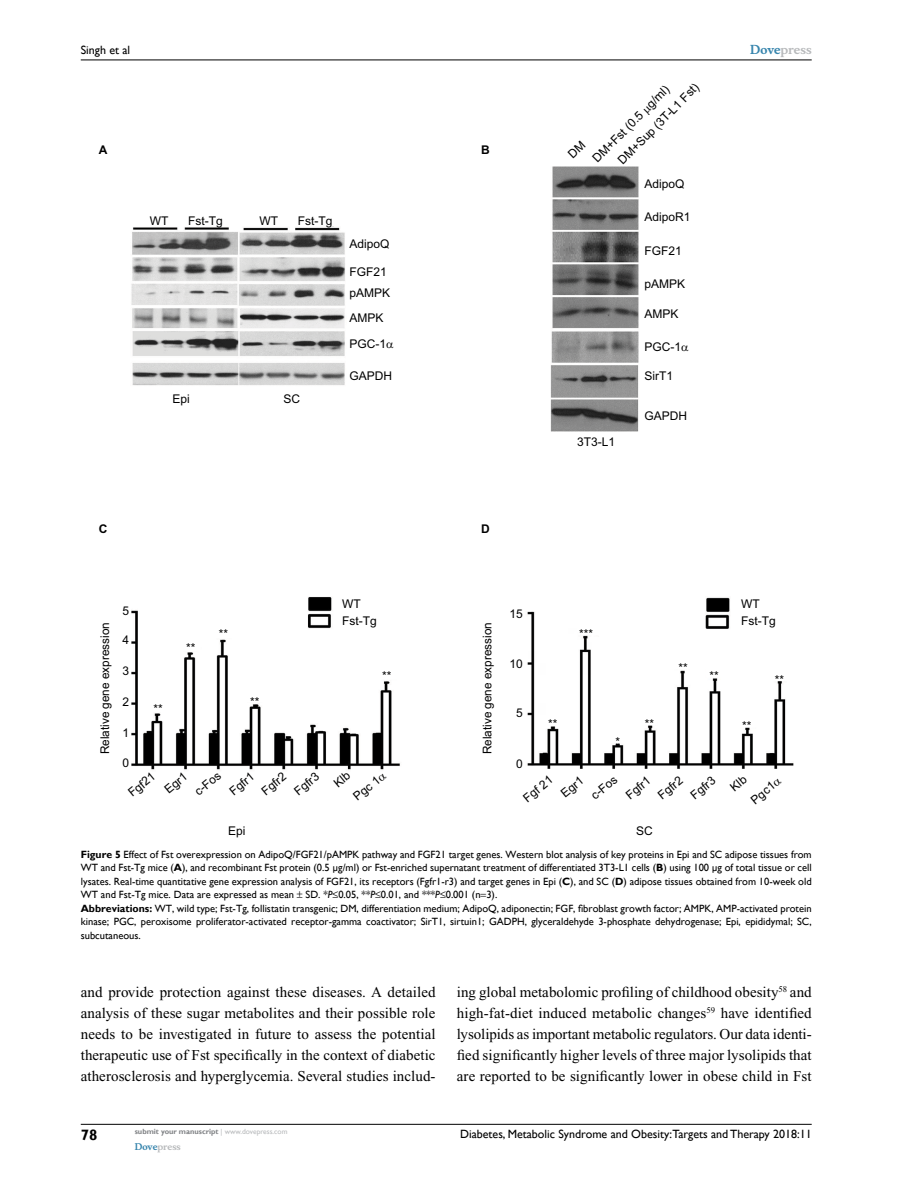
<style>
.page{position:relative;width:918px;height:1188px;background:#fff}
.page>*{position:absolute;margin:0;border:0;box-sizing:border-box;transform-origin:0 0}
.t1{font:15px/21px "Times New Roman";letter-spacing:.005em;color:#000;text-align:justify}
.t2{font:700 15px "Gill Sans";color:#000}
.t3{font:12px/22.6px "Arial";color:#000}
.t4{font:12px "Gill Sans";color:#000}
.t5{font:700 12px "Musee";color:#b8babc}
.t6{font:700 12px "Arial";color:#000}
.t7{font:10.5px/13.5px "Gill Sans";color:#000}
.t8{font:700 9px "Musee";color:#b8babc}
.t9{font:700 7.5px "Gill Sans";color:#808285}
.s1{color:#3785ad}
.s2{font-weight:700}
.s3{font-style:italic}
.s4{font-weight:400;color:#b8babc}
</style>
<div class="page">
<hr style="left:81px;top:1124px;width:731px;height:1px;background:#000">
<hr style="left:81px;top:60px;width:731px;height:1px;background:#000">
<img style="left:131px;top:167px;width:663px;height:603px">
<svg style="left:682px;top:345px;width:6px;height:6px"></svg>
<svg style="left:387px;top:343px;width:7px;height:6px"></svg>
<p class="t4" style="left:81px;top:43px;width:51px">Singh et al</p>
<p class="t6" style="left:99px;top:142px;width:10px">A</p>
<p class="t6" style="left:481px;top:142px;width:10px">B</p>
<p class="t3" style="left:150px;top:209px;width:20px">WT</p>
<p class="t3" style="left:188px;top:209px;width:36px">Fst-Tg</p>
<p class="t3" style="left:259px;top:209px;width:20px">WT</p>
<p class="t3" style="left:298px;top:209px;width:36px">Fst-Tg</p>
<p class="t3" style="left:173px;top:387px;width:19px">Epi</p>
<p class="t3" style="left:284px;top:387px;width:18px">SC</p>
<p class="t3" style="left:350px;top:233px;width:42px">AdipoQ</p>
<p class="t3" style="left:350px;top:261px;width:42px;line-height:21.1px">FGF21 pAMPK</p>
<p class="t3" style="left:350px;top:306px;width:36px">AMPK</p>
<p class="t3" style="left:350px;top:333px;width:38px">PGC-1</p>
<p class="t3" style="left:350px;top:365px;width:44px">GAPDH</p>
<p class="t3" style="left:599px;top:142px;width:111px;line-height:19.4px;text-indent:-17px;rotate:-45deg">DM+Fst (0.5 g/ml)<br>DM+Sup (3T-L1 Fst)</p>
<p class="t3" style="left:644px;top:173px;width:42px">AdipoQ</p>
<p class="t3" style="left:644px;top:206px;width:48px">AdipoR1</p>
<p class="t3" style="left:644px;top:240px;width:39px">FGF21</p>
<p class="t3" style="left:644px;top:272px;width:42px">pAMPK</p>
<p class="t3" style="left:644px;top:303px;width:36px">AMPK</p>
<p class="t3" style="left:644px;top:335px;width:38px">PGC-1</p>
<p class="t3" style="left:644px;top:365px;width:30px">SirT1</p>
<p class="t3" style="left:577px;top:431px;width:40px">3T3-L1</p>
<p class="t3" style="left:644px;top:404px;width:44px">GAPDH</p>
<p class="t5" style="left:750px;top:43px;width:63px"><span class="s1">Dove</span>press</p>
<p class="t6" style="left:99px;top:520px;width:10px">C</p>
<p class="t6" style="left:481px;top:520px;width:10px">D</p>
<p class="t3" style="left:342px;top:592px;width:20px">WT</p>
<p class="t3" style="left:122px;top:599px;width:8px">5</p>
<p class="t3" style="left:342px;top:610px;width:36px">Fst-Tg</p>
<p class="t3" style="left:94px;top:754px;width:133px;rotate:-90deg">Relative gene expression</p>
<p class="t3" style="left:476px;top:754px;width:133px;rotate:-90deg">Relative gene expression</p>
<p class="t3" style="left:219px;top:623px;width:11px">**</p>
<p class="t3" style="left:122px;top:629px;width:8px">4</p>
<p class="t3" style="left:186px;top:637px;width:11px">**</p>
<p class="t3" style="left:122px;top:660px;width:8px">3</p>
<p class="t3" style="left:382px;top:665px;width:11px">**</p>
<p class="t3" style="left:250px;top:690px;width:11px">**</p>
<p class="t3" style="left:122px;top:690px;width:8px">2</p>
<p class="t3" style="left:154px;top:697px;width:11px">**</p>
<p class="t3" style="left:122px;top:721px;width:8px">1</p>
<p class="t3" style="left:509px;top:603px;width:15px">15</p>
<p class="t3" style="left:509px;top:653px;width:15px">10</p>
<p class="t3" style="left:516px;top:702px;width:8px">5</p>
<p class="t3" style="left:122px;top:752px;width:8px">0</p>
<p class="t3" style="left:516px;top:753px;width:8px">0</p>
<p class="t3" style="left:579px;top:623px;width:16px">***</p>
<p class="t3" style="left:548px;top:712px;width:11px">**</p>
<p class="t3" style="left:645px;top:712px;width:11px">**</p>
<p class="t3" style="left:615px;top:731px;width:6px">*</p>
<p class="t3" style="left:679px;top:657px;width:11px">**</p>
<p class="t3" style="left:709px;top:665px;width:11px">**</p>
<p class="t3" style="left:741px;top:595px;width:36px;line-height:17.9px">WT<br>Fst-Tg</p>
<p class="t3" style="left:742px;top:715px;width:11px">**</p>
<p class="t3" style="left:775px;top:669px;width:11px">**</p>
<p class="t3" style="left:123px;top:785px;width:32px;rotate:-39deg">Fgf21</p>
<p class="t3" style="left:159px;top:782px;width:27px;rotate:-39deg">Egr1</p>
<p class="t3" style="left:189px;top:784px;width:31px;rotate:-39deg">c-Fos</p>
<p class="t3" style="left:224px;top:784px;width:30px;rotate:-39deg">Fgfr1</p>
<p class="t3" style="left:256px;top:784px;width:30px;rotate:-39deg">Fgfr2</p>
<p class="t3" style="left:289px;top:784px;width:30px;rotate:-39deg">Fgfr3</p>
<p class="t3" style="left:333px;top:772px;width:32px;text-indent:-7px;rotate:-39deg">Klb<br>Pgc 1</p>
<p class="t3" style="left:518px;top:791px;width:36px;rotate:-39deg">Fgf 21</p>
<p class="t3" style="left:555px;top:786px;width:27px;rotate:-39deg">Egr1</p>
<p class="t3" style="left:586px;top:788px;width:31px;rotate:-39deg">c-Fos</p>
<p class="t3" style="left:620px;top:788px;width:30px;rotate:-39deg">Fgfr1</p>
<p class="t3" style="left:652px;top:788px;width:30px;rotate:-39deg">Fgfr2</p>
<p class="t3" style="left:685px;top:788px;width:30px;rotate:-39deg">Fgfr3</p>
<p class="t3" style="left:731px;top:775px;width:29px;text-indent:-8px;rotate:-39deg">Klb<br>Pgc1</p>
<p class="t3" style="left:228px;top:819px;width:19px">Epi</p>
<p class="t3" style="left:636px;top:819px;width:18px">SC</p>
<p class="t7" style="left:81px;top:848px;width:732px"><span class="s2">Figure 5</span> Effect of Fst overexpression on AdipoQ/FGF21/pAMPK pathway and FGF21 target genes. Western blot analysis of key proteins in Epi and SC adipose tissues from WT and Fst-Tg mice (<span class="s2">A</span>), and recombinant Fst protein (0.5 µg/ml) or Fst-enriched supernatant treatment of differentiated 3T3-L1 cells (<span class="s2">B</span>) using 100 µg of total tissue or cell lysates. Real-time quantitative gene expression analysis of FGF21, its receptors (Fgfr1-r3) and target genes in Epi (<span class="s2">C</span>), and SC (<span class="s2">D</span>) adipose tissues obtained from 10-week old WT and Fst-Tg mice. Data are expressed as mean SD. *<span class="s3">P</span>≤0.05, **<span class="s3">P</span>≤0.01, and ***<span class="s3">P</span>≤0.001 (n 3).<br><span class="s2">Abbreviations:</span> WT, wild type; Fst-Tg, follistatin transgenic; DM, differentiation medium; AdipoQ, adiponectin; FGF, fibroblast growth factor; AMPK, AMP-activated protein kinase; PGC, peroxisome proliferator-activated receptor-gamma coactivator; SirT1, sirtuin1; GADPH, glyceraldehyde 3-phosphate dehydrogenase; Epi, epididymal; SC, subcutaneous.</p>
<p class="t1" style="left:81px;top:981px;width:356px">and provide protection against these diseases. A detailed analysis of these sugar metabolites and their possible role needs to be investigated in future to assess the potential therapeutic use of Fst specifically in the context of diabetic atherosclerosis and hyperglycemia. Several studies includ-</p>
<p class="t1" style="left:457px;top:981px;width:356px">ing global metabolomic profiling of childhood obesity<sup>58</sup> and high-fat-diet induced metabolic changes<sup>59</sup> have identified lysolipids as important metabolic regulators. Our data identi&shy;fied significantly higher levels of three major lysolipids that are reported to be significantly lower in obese child in Fst</p>
<h1 class="t2" style="left:81px;top:1126px;width:18px">78</h1>
<p class="t9" style="left:135px;top:1127px;width:154px">submit your manuscript <span class="s4">| www.dovepress.com</span></p>
<p class="t8" style="left:135px;top:1141px;width:48px"><span class="s1">Dove</span>press</p>
<p class="t4" style="left:460px;top:1127px;width:353px">Diabetes, Metabolic Syndrome and Obesity:Targets and Therapy 2018:11</p>
</div>
